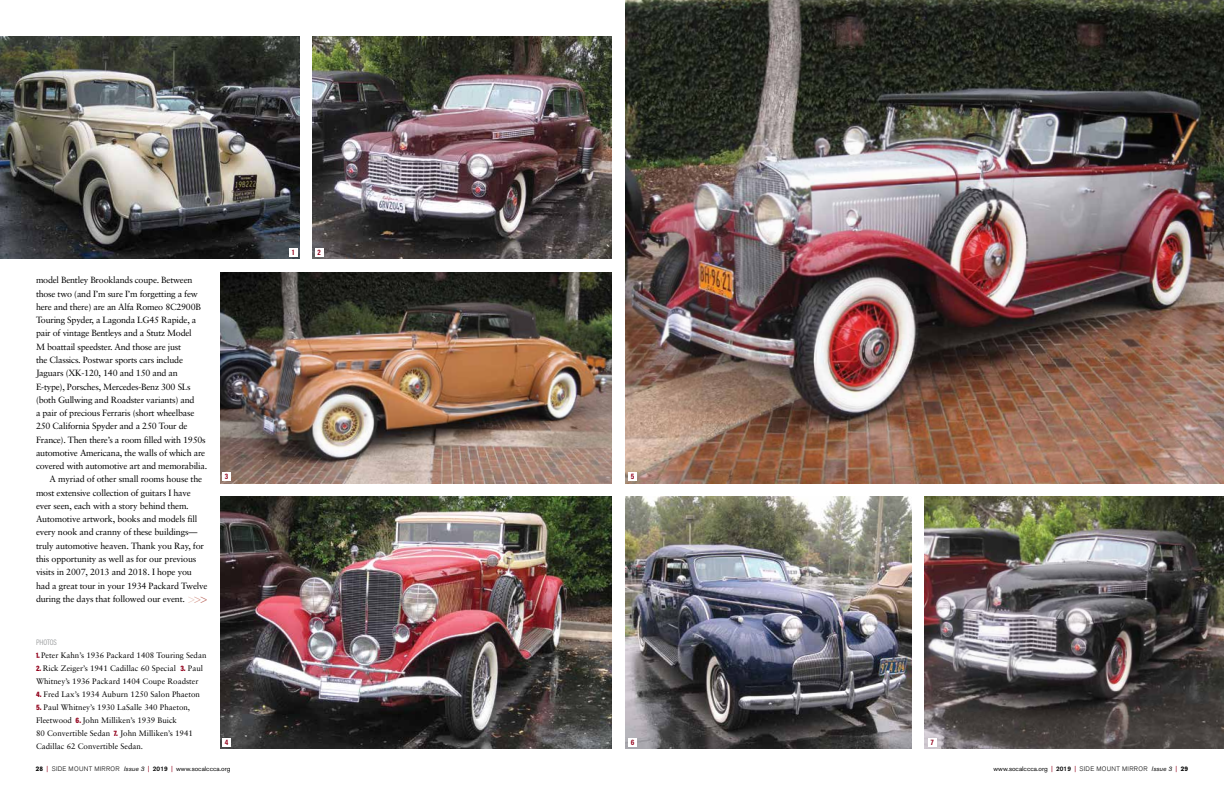
<style>
.page{position:relative;width:1224px;height:792px;background:#fff}
.page>*{position:absolute;margin:0;border:0;box-sizing:border-box;transform-origin:0 0}
.t1{font:9px "Sabon";letter-spacing:-.025em;color:#000}
.t2{font:300 9px "Akzidenz Grotesk BE";color:#e6c2b8}
.t3{font:8px/13px "Sabon";color:#000}
.t4{font:700 8px "Acumin Pro Cond";color:#92021c}
.t5{font:300 8px "Acumin Pro Cond";letter-spacing:-.005em;color:#8a8c8e}
.t6{font:6.5px "Akzidenz Grotesk BE";color:#000}
.t7{font:700 6.5px "Akzidenz Grotesk BE";color:#000}
.s1{font-family:"Acumin Pro Cond";font-weight:900;color:#92021c}
.s2{color:#d09084}
.s3{color:#b55b51}
.s4{font-weight:700}
.s5{font-family:"Sabon";font-size:8px;color:#92021c}
.s6{font-weight:300}
.s7{font-style:italic}
.s8{font-weight:500}
</style>
<div class="page">
<img style="left:925px;top:496px;width:299px;height:253px">
<img style="left:626px;top:0;width:598px;height:483px">
<img style="left:313px;top:36px;width:299px;height:223px">
<img style="left:220px;top:272px;width:392px;height:211px">
<img style="left:0;top:36px;width:299px;height:223px">
<img style="left:626px;top:496px;width:285px;height:253px">
<img style="left:220px;top:496px;width:392px;height:253px">
<div style="left:289px;top:248px;width:8px;height:8px;background:#fff"></div>
<div style="left:222px;top:472px;width:9px;height:8px;background:#fff"></div>
<div style="left:222px;top:738px;width:9px;height:8px;background:#fff"></div>
<div style="left:629px;top:738px;width:8px;height:8px;background:#fff"></div>
<div style="left:629px;top:473px;width:8px;height:8px;background:#fff"></div>
<div style="left:928px;top:738px;width:8px;height:8px;background:#fff"></div>
<div style="left:315px;top:248px;width:8px;height:8px;background:#fff"></div>
<p class="t1" style="left:36px;top:275px;width:158px">model Bentley Brooklands coupe. Between</p>
<p class="t1" style="left:36px;top:288px;width:163px">those two (and I’m sure I’m forgetting a few</p>
<p class="t1" style="left:36px;top:301px;width:167px">here and there) are an Alfa Romeo 8C2900B</p>
<p class="t1" style="left:36px;top:315px;width:162px">Touring Spyder, a Lagonda LG45 Rapide, a</p>
<p class="t1" style="left:36px;top:328px;width:157px">pair of vintage Bentleys and a Stutz Model</p>
<p class="t1" style="left:36px;top:341px;width:147px">M boattail speedster. And those are just</p>
<p class="t1" style="left:36px;top:355px;width:149px">the Classics. Postwar sports cars include</p>
<p class="t1" style="left:36px;top:368px;width:143px">Jaguars (XK-120, 140 and 150 and an</p>
<p class="t1" style="left:36px;top:381px;width:156px">E-type), Porsches, Mercedes-Benz 300 SLs</p>
<p class="t1" style="left:36px;top:394px;width:160px">(both Gullwing and Roadster variants) and</p>
<p class="t1" style="left:36px;top:408px;width:160px">a pair of precious Ferraris (short wheelbase</p>
<p class="t1" style="left:36px;top:421px;width:153px">250 California Spyder and a 250 Tour de</p>
<p class="t1" style="left:36px;top:434px;width:171px">France). Then there’s a room filled with 1950s</p>
<p class="t1" style="left:36px;top:447px;width:171px">automotive Americana, the walls of which are</p>
<p class="t1" style="left:36px;top:461px;width:173px">covered with automotive art and memorabilia.</p>
<p class="t1" style="left:50px;top:474px;width:154px">A myriad of other small rooms house the</p>
<p class="t1" style="left:36px;top:487px;width:156px">most extensive collection of guitars I have</p>
<p class="t1" style="left:36px;top:500px;width:154px">ever seen, each with a story behind them.</p>
<p class="t1" style="left:36px;top:514px;width:163px">Automotive artwork, books and models fill</p>
<p class="t1" style="left:36px;top:527px;width:163px">every nook and cranny of these buildings—</p>
<p class="t1" style="left:36px;top:540px;width:170px">truly automotive heaven. Thank you Ray, for</p>
<p class="t1" style="left:36px;top:554px;width:162px">this opportunity as well as for our previous</p>
<p class="t1" style="left:36px;top:567px;width:157px">visits in 2007, 2013 and 2018. I hope you</p>
<p class="t1" style="left:36px;top:580px;width:173px">had a great tour in your 1934 Packard Twelve</p>
<p class="t1" style="left:36px;top:593px;width:151px">during the days that followed our event.</p>
<p class="t5" style="left:36px;top:637px;width:22px">PHOTOS</p>
<p class="t3" style="left:36px;top:648px;width:172px"><span class="s1">1.</span> Peter Kahn’s 1936 Packard 1408 Touring Sedan</p>
<p class="t3" style="left:36px;top:661px;width:169px"><span class="s1">2.</span> Rick Zeiger’s 1941 Cadillac 60 Special <span class="s1">3.</span> Paul<br>Whitney’s 1936 Packard 1404 Coupe Roadster</p>
<p class="t3" style="left:36px;top:687px;width:166px"><span class="s1">4.</span> Fred Lax’s 1934 Auburn 1250 Salon Phaeton</p>
<p class="t3" style="left:36px;top:700px;width:158px"><span class="s1">5.</span> Paul Whitney’s 1930 LaSalle 340 Phaeton, Fleetwood <span class="s1">6.</span> John Milliken’s 1939 Buick<br>80 Convertible Sedan <span class="s1">7.</span> John Milliken’s 1941<br>Cadillac 62 Convertible Sedan.</p>
<p class="t2" style="left:189px;top:595px;width:20px">&gt;<span class="s2">&gt;</span><span class="s3">&gt;</span></p>
<p class="t4" style="left:292px;top:247px;width:4px">1</p>
<p class="t4" style="left:317px;top:247px;width:5px">2</p>
<p class="t4" style="left:225px;top:471px;width:5px">3</p>
<p class="t4" style="left:631px;top:471px;width:5px">5</p>
<p class="t4" style="left:225px;top:737px;width:5px">4</p>
<p class="t4" style="left:631px;top:737px;width:5px">6</p>
<p class="t4" style="left:931px;top:737px;width:4px">7</p>
<p class="t6" style="left:36px;top:764px;width:196px"><span class="s4">28</span> <span class="s5">|</span> <span class="s6">SIDE MOUNT MIRROR</span> <span class="s7">Issue 3</span> <span class="s5">|</span> <span class="s8">2019</span> <span class="s5">|</span> www.socalccca.org</p>
<p class="t7" style="left:1181px;top:765px;width:9px">29</p>
<p class="t6" style="left:994px;top:764px;width:185px">www.socalccca.org <span class="s5">|</span> <span class="s8">2019</span> <span class="s5">|</span> <span class="s6">SIDE MOUNT MIRROR</span> <span class="s7">Issue 3</span> <span class="s5">|</span></p>
</div>
